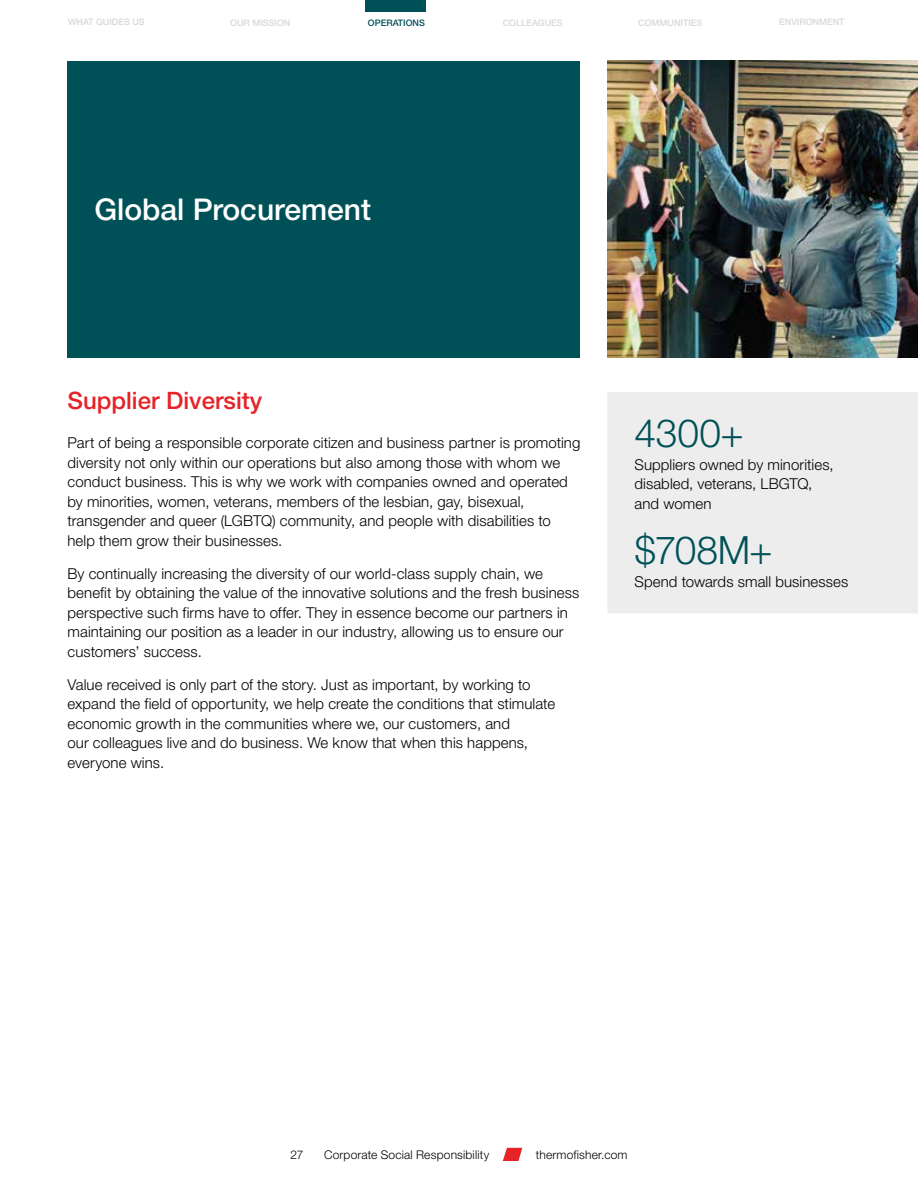
<style>
.page{position:relative;width:918px;height:1188px;background:#fff}
.page>*{position:absolute;margin:0;border:0;box-sizing:border-box;transform-origin:0 0}
.t1{font:300 39px "Helvetica Neue LTW1 G";letter-spacing:-.005em;color:#005157}
.t2{font:500 30px "Helvetica Neue LTW1 G";color:#fff}
.t3{font:500 24px "Helvetica Neue LTW1 G";color:#e52328}
.t4{font:300 15px/19.5px "Helvetica Neue LTW1 G";letter-spacing:.005em;color:#000}
.t5{font:300 12px "Helvetica Neue LTW1 G";letter-spacing:.015em;color:#000}
.t6{font:500 9px "Helvetica Neue LTW1 G";color:#d9d8d6}
.t7{font:500 9px "Helvetica Neue LTW1 G";color:#005157}
</style>
<div class="page">
<div style="left:68px;top:61px;width:512px;height:297px;background:#005157"></div>
<div style="left:608px;top:392px;width:310px;height:221px;background:#ededed"></div>
<img style="left:608px;top:61px;width:310px;height:297px">
<svg style="left:503px;top:1148px;width:19px;height:13px"></svg>
<div style="left:366px;top:0;width:60px;height:12px;background:#005157"></div>
<p class="t6" style="left:68px;top:16px;width:78px">WHAT GUIDES US</p>
<p class="t6" style="left:230px;top:17px;width:62px">OUR MISSION</p>
<p class="t7" style="left:368px;top:17px;width:59px">OPERATIONS</p>
<p class="t6" style="left:503px;top:17px;width:62px">COLLEAGUES</p>
<p class="t6" style="left:638px;top:17px;width:66px">COMMUNITIES</p>
<p class="t6" style="left:779px;top:17px;width:67px">ENVIRONMENT</p>
<h2 class="t2" style="left:94px;top:191px;width:278px">Global Procurement</h2>
<h3 class="t3" style="left:68px;top:386px;width:196px">Supplier Diversity</h3>
<p class="t4" style="left:68px;top:433px;width:514px">Part of being a responsible corporate citizen and business partner is promoting diversity not only within our operations but also among those with whom we conduct business. This is why we work with companies owned and operated by minorities, women, veterans, members of the lesbian, gay, bisexual, transgender and queer (LGBTQ) community, and people with disabilities to help them grow their businesses.</p>
<p class="t4" style="left:68px;top:564px;width:513px">By continually increasing the diversity of our world-class supply chain, we benefit by obtaining the value of the innovative solutions and the fresh business perspective such firms have to offer. They in essence become our partners in maintaining our position as a leader in our industry, allowing us to ensure our customers’ success.</p>
<p class="t4" style="left:68px;top:675px;width:489px">Value received is only part of the story. Just as important, by working to expand the field of opportunity, we help create the conditions that stimulate economic growth in the communities where we, our customers, and<br>our colleagues live and do business. We know that when this happens, everyone wins.</p>
<h1 class="t1" style="left:634px;top:409px;width:111px">4300+</h1>
<p class="t4" style="left:634px;top:455px;width:201px">Suppliers owned by minorities, disabled, veterans, LBGTQ, and women</p>
<h1 class="t1" style="left:634px;top:526px;width:140px">$708M+</h1>
<p class="t4" style="left:634px;top:571px;width:215px">Spend towards small businesses</p>
<p class="t5" style="left:290px;top:1147px;width:15px">27</p>
<p class="t5" style="left:324px;top:1147px;width:167px">Corporate Social Responsibility</p>
<p class="t5" style="left:536px;top:1147px;width:93px">thermofisher.com</p>
</div>
